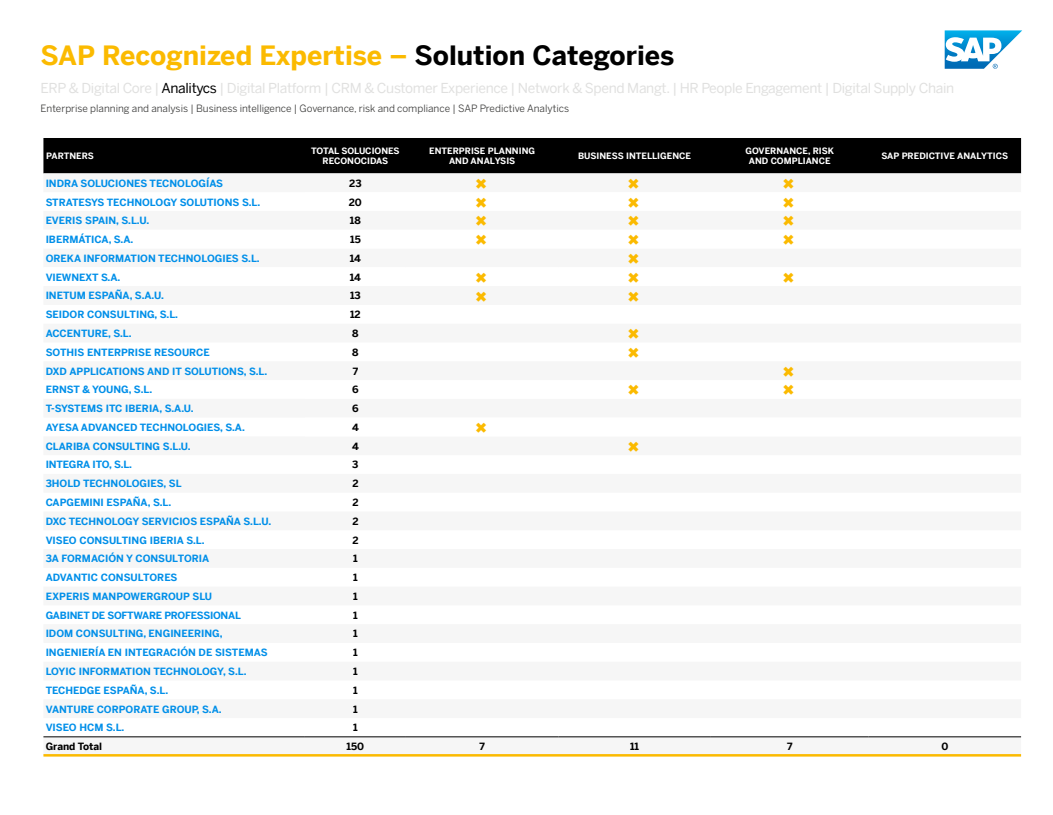
<style>
.page{position:relative;width:1053px;height:815px;background:#fff}
.page>*{position:absolute;margin:0;border:0;box-sizing:border-box;transform-origin:0 0}
.t1{font:700 26.62px "Benton Sans";color:#fbba00}
.t2{font:15px "Monotype Sorts";color:#fbba00}
.t3{font:13.75px "Benton Sans";letter-spacing:-.025em;color:#e0e0df}
.t4{font:700 10px "Benton Sans";color:#008fe9}
.t5{font:10px "Benton Sans";color:#3c3c3b}
.t6{font:700 10px "Benton Sans";color:#000}
.t7{font:700 10px "Benton Sans";letter-spacing:-.025em;color:#008fe9}
.t8{font:700 8.75px/10.5px "Benton Sans";color:#fff;text-align:center}
.s1{color:#000}
</style>
<div class="page">
<div style="left:43px;top:138px;width:977px;height:35px;background:#000"></div>
<hr style="left:406px;top:737px;width:152px;height:1px;background:#000">
<hr style="left:558px;top:737px;width:152px;height:1px;background:#000">
<hr style="left:710px;top:737px;width:158px;height:1px;background:#000">
<hr style="left:868px;top:737px;width:152px;height:1px;background:#000">
<hr style="left:43px;top:737px;width:262px;height:1px;background:#000">
<hr style="left:305px;top:737px;width:101px;height:1px;background:#000">
<hr style="left:43px;top:754px;width:977px;height:3px;background:#fbba00">
<svg style="left:944px;top:30px;width:78px;height:39px"></svg>
<h1 class="t1" style="left:41px;top:32px;width:635px">SAP Recognized Expertise – <span class="s1">Solution Categories</span></h1>
<h3 class="t3" style="left:41px;top:76px;width:915px">ERP &amp; Digital Core | <span class="s1">Analitycs</span> | Digital Platform | CRM &amp; Customer Experience | Network &amp; Spend Mangt. | HR People Engagement | Digital Supply Chain</h3>
<p class="t5" style="left:41px;top:102px;width:530px">Enterprise planning and analysis | Business intelligence | Governance, risk and compliance | SAP Predictive Analytics</p>
<p class="t8" style="left:46px;top:150px;width:49px">PARTNERS</p>
<p class="t8" style="left:311px;top:145px;width:90px">TOTAL SOLUCIONES<br>RECONOCIDAS</p>
<p class="t8" style="left:429px;top:145px;width:107px">ENTERPRISE PLANNING<br>AND ANALYSIS</p>
<p class="t8" style="left:578px;top:150px;width:114px">BUSINESS INTELLIGENCE</p>
<p class="t8" style="left:745px;top:145px;width:90px">GOVERNANCE, RISK<br>AND COMPLIANCE</p>
<p class="t8" style="left:881px;top:150px;width:128px">SAP PREDICTIVE ANALYTICS</p>
<p class="t4" style="left:46px;top:174px;width:179px">INDRA SOLUCIONES TECNOLOGÍAS</p>
<p class="t6" style="left:349px;top:174px;width:14px">23</p>
<h2 class="t2" style="left:475px;top:177px;width:15px">6</h2>
<h2 class="t2" style="left:627px;top:177px;width:15px">6</h2>
<h2 class="t2" style="left:782px;top:177px;width:15px">6</h2>
<p class="t4" style="left:46px;top:193px;width:216px">STRATESYS TECHNOLOGY SOLUTIONS S.L.</p>
<p class="t6" style="left:349px;top:193px;width:14px">20</p>
<h2 class="t2" style="left:475px;top:196px;width:15px">6</h2>
<h2 class="t2" style="left:627px;top:196px;width:15px">6</h2>
<h2 class="t2" style="left:782px;top:196px;width:15px">6</h2>
<p class="t4" style="left:46px;top:212px;width:105px">EVERIS SPAIN, S.L.U.</p>
<p class="t6" style="left:350px;top:212px;width:12px">18</p>
<h2 class="t2" style="left:475px;top:214px;width:15px">6</h2>
<h2 class="t2" style="left:627px;top:214px;width:15px">6</h2>
<h2 class="t2" style="left:782px;top:214px;width:15px">6</h2>
<p class="t4" style="left:46px;top:231px;width:89px">IBERMÁTICA, S.A.</p>
<p class="t6" style="left:350px;top:231px;width:12px">15</p>
<h2 class="t2" style="left:475px;top:233px;width:15px">6</h2>
<h2 class="t2" style="left:627px;top:233px;width:15px">6</h2>
<h2 class="t2" style="left:782px;top:233px;width:15px">6</h2>
<p class="t4" style="left:46px;top:250px;width:215px">OREKA INFORMATION TECHNOLOGIES S.L.</p>
<p class="t6" style="left:350px;top:250px;width:13px">14</p>
<h2 class="t2" style="left:627px;top:252px;width:15px">6</h2>
<p class="t4" style="left:46px;top:268px;width:76px">VIEWNEXT S.A.</p>
<p class="t6" style="left:350px;top:268px;width:13px">14</p>
<h2 class="t2" style="left:475px;top:271px;width:15px">6</h2>
<h2 class="t2" style="left:627px;top:271px;width:15px">6</h2>
<h2 class="t2" style="left:782px;top:271px;width:15px">6</h2>
<p class="t4" style="left:46px;top:287px;width:120px">INETUM ESPAÑA, S.A.U.</p>
<p class="t6" style="left:350px;top:287px;width:12px">13</p>
<h2 class="t2" style="left:475px;top:289px;width:15px">6</h2>
<h2 class="t2" style="left:627px;top:289px;width:15px">6</h2>
<p class="t4" style="left:46px;top:306px;width:134px">SEIDOR CONSULTING, S.L.</p>
<p class="t6" style="left:350px;top:306px;width:12px">12</p>
<p class="t4" style="left:46px;top:325px;width:87px">ACCENTURE, S.L.</p>
<p class="t6" style="left:352px;top:325px;width:8px">8</p>
<h2 class="t2" style="left:627px;top:327px;width:15px">6</h2>
<p class="t4" style="left:46px;top:343px;width:166px">SOTHIS ENTERPRISE RESOURCE</p>
<p class="t6" style="left:352px;top:343px;width:8px">8</p>
<h2 class="t2" style="left:627px;top:346px;width:15px">6</h2>
<p class="t4" style="left:46px;top:362px;width:223px">DXD APPLICATIONS AND IT SOLUTIONS, S.L.</p>
<p class="t6" style="left:353px;top:362px;width:7px">7</p>
<h2 class="t2" style="left:782px;top:365px;width:15px">6</h2>
<p class="t4" style="left:46px;top:381px;width:108px">ERNST &amp; YOUNG, S.L.</p>
<p class="t6" style="left:352px;top:381px;width:8px">6</p>
<h2 class="t2" style="left:627px;top:383px;width:15px">6</h2>
<h2 class="t2" style="left:782px;top:383px;width:15px">6</h2>
<p class="t4" style="left:46px;top:400px;width:149px">T-SYSTEMS ITC IBERIA, S.A.U.</p>
<p class="t6" style="left:352px;top:400px;width:8px">6</p>
<p class="t4" style="left:46px;top:419px;width:201px">AYESA ADVANCED TECHNOLOGIES, S.A.</p>
<p class="t6" style="left:352px;top:419px;width:8px">4</p>
<h2 class="t2" style="left:475px;top:421px;width:15px">6</h2>
<p class="t4" style="left:46px;top:437px;width:146px">CLARIBA CONSULTING S.L.U.</p>
<p class="t6" style="left:352px;top:437px;width:8px">4</p>
<h2 class="t2" style="left:627px;top:440px;width:15px">6</h2>
<p class="t4" style="left:46px;top:456px;width:88px">INTEGRA ITO, S.L.</p>
<p class="t6" style="left:352px;top:456px;width:8px">3</p>
<p class="t4" style="left:46px;top:475px;width:137px">3HOLD TECHNOLOGIES, SL</p>
<p class="t6" style="left:352px;top:475px;width:8px">2</p>
<p class="t4" style="left:46px;top:494px;width:127px">CAPGEMINI ESPAÑA, S.L.</p>
<p class="t6" style="left:352px;top:494px;width:8px">2</p>
<p class="t4" style="left:46px;top:512px;width:227px">DXC TECHNOLOGY SERVICIOS ESPAÑA S.L.U.</p>
<p class="t6" style="left:352px;top:512px;width:8px">2</p>
<p class="t4" style="left:46px;top:531px;width:160px">VISEO CONSULTING IBERIA S.L.</p>
<p class="t6" style="left:352px;top:531px;width:8px">2</p>
<p class="t4" style="left:46px;top:550px;width:165px">3A FORMACIÓN Y CONSULTORIA</p>
<p class="t6" style="left:353px;top:550px;width:6px">1</p>
<p class="t4" style="left:46px;top:569px;width:133px">ADVANTIC CONSULTORES</p>
<p class="t6" style="left:353px;top:569px;width:6px">1</p>
<p class="t4" style="left:46px;top:588px;width:168px">EXPERIS MANPOWERGROUP SLU</p>
<p class="t6" style="left:353px;top:588px;width:6px">1</p>
<p class="t7" style="left:46px;top:606px;width:197px">GABINET DE SOFTWARE PROFESSIONAL</p>
<p class="t6" style="left:353px;top:606px;width:6px">1</p>
<p class="t4" style="left:46px;top:625px;width:178px">IDOM CONSULTING, ENGINEERING,</p>
<p class="t6" style="left:353px;top:625px;width:6px">1</p>
<p class="t4" style="left:46px;top:644px;width:223px">INGENIERÍA EN INTEGRACIÓN DE SISTEMAS</p>
<p class="t6" style="left:353px;top:644px;width:6px">1</p>
<p class="t4" style="left:46px;top:663px;width:202px">LOYIC INFORMATION TECHNOLOGY, S.L.</p>
<p class="t6" style="left:353px;top:663px;width:6px">1</p>
<p class="t4" style="left:46px;top:681px;width:124px">TECHEDGE ESPAÑA, S.L.</p>
<p class="t6" style="left:353px;top:681px;width:6px">1</p>
<p class="t4" style="left:46px;top:700px;width:177px">VANTURE CORPORATE GROUP, S.A.</p>
<p class="t6" style="left:353px;top:700px;width:6px">1</p>
<p class="t4" style="left:46px;top:719px;width:80px">VISEO HCM S.L.</p>
<p class="t6" style="left:353px;top:719px;width:6px">1</p>
<p class="t6" style="left:46px;top:738px;width:58px">Grand Total</p>
<p class="t6" style="left:346px;top:738px;width:19px">150</p>
<p class="t6" style="left:479px;top:738px;width:7px">7</p>
<p class="t6" style="left:630px;top:738px;width:11px">11</p>
<p class="t6" style="left:787px;top:738px;width:7px">7</p>
<p class="t6" style="left:941px;top:738px;width:8px">0</p>
</div>
